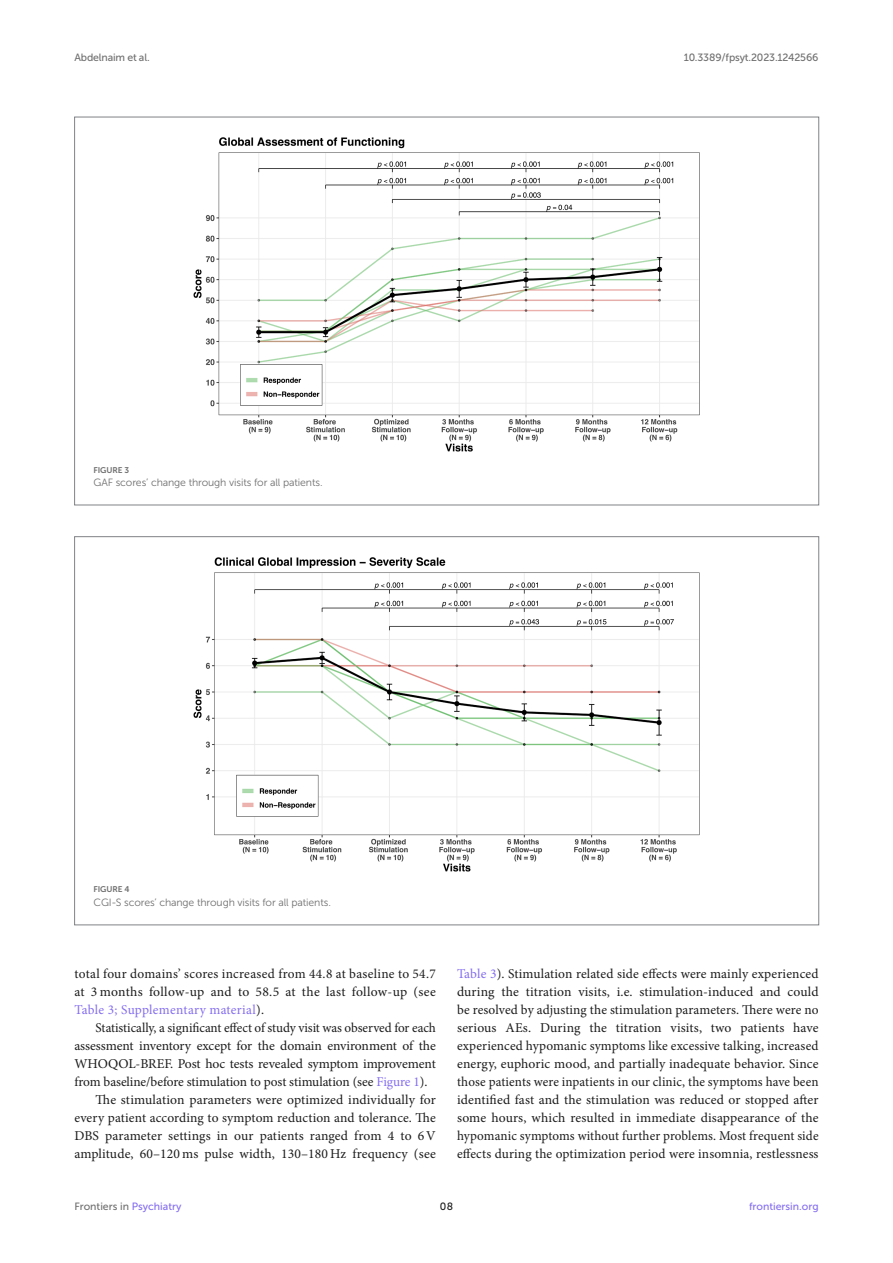
<style>
.page{position:relative;width:893px;height:1263px;background:#fff}
.page>*{position:absolute;margin:0;border:0;box-sizing:border-box;transform-origin:0 0}
.TEXT{font:13.5px/18px "Minion Pro";letter-spacing:.01em;color:#1b1c1b;text-align:justify}
.FIG_LEG{font:10.5px "Museo Sans 300";letter-spacing:-.01em;color:#706f70}
.t1{font:10.5px "Museo Sans 500";letter-spacing:-.015em;color:#706f70}
.t2{font:10.5px "Museo Sans 500";color:#856df0}
.t3{font:10.5px "Museo Sans 500";color:#1b1c1b}
.FIG_HD{font:8.25px "Museo Sans 700";letter-spacing:-.01em;color:#706f70}
.s1{color:#856df0}
</style>
<div class="page">
<img style="left:193px;top:137px;width:507px;height:315px">
<img style="left:193px;top:557px;width:507px;height:315px">
<p class="t1" style="left:74px;top:51px;width:77px">Abdelnaim et al.</p>
<p class="t1" style="left:684px;top:51px;width:136px">10.3389/fpsyt.2023.1242566</p>
<p class="FIG_HD" style="left:94px;top:465px;width:37px">FIGURE 3</p>
<p class="FIG_LEG" style="left:94px;top:477px;width:231px">GAF scores’ change through visits for all patients.</p>
<p class="FIG_HD" style="left:94px;top:885px;width:37px">FIGURE 4</p>
<p class="FIG_LEG" style="left:94px;top:897px;width:239px">CGI-S scores’ change through visits for all patients.</p>
<p class="TEXT" style="left:74px;top:965px;width:363px">total four domains’ scores increased from 44.8 at baseline to 54.7 at 3 months follow-up and to 58.5 at the last follow-up (see <span class="s1">Table 3; Supplementary material</span>).</p>
<p class="TEXT" style="left:74px;top:1019px;width:363px;text-indent:21px">Statistically, a significant effect of study visit was observed for each assessment inventory except for the domain environment of the WHOQOL-BREF. Post hoc tests revealed symptom improvement from baseline/before stimulation to post stimulation (see <span class="s1">Figure 1</span>).</p>
<p class="TEXT" style="left:74px;top:1091px;width:363px;text-indent:21px">The stimulation parameters were optimized individually for every patient according to symptom reduction and tolerance. The DBS parameter settings in our patients ranged from 4 to 6 V amplitude, 60–120 ms pulse width, 130–180Hz frequency (see</p>
<p class="TEXT" style="left:457px;top:965px;width:363px"><span class="s1">Table 3</span>). Stimulation related side effects were mainly experienced during the titration visits, i.e. stimulation-induced and could be resolved by adjusting the stimulation parameters. There were no serious AEs. During the titration visits, two patients have experienced hypomanic symptoms like excessive talking, increased energy, euphoric mood, and partially inadequate behavior. Since those patients were inpatients in our clinic, the symptoms have been identified fast and the stimulation was reduced or stopped after some hours, which resulted in immediate disappearance of the hypomanic symptoms without further problems. Most frequent side effects during the optimization period were insomnia, restlessness</p>
<p class="t1" style="left:74px;top:1200px;width:109px">Frontiers in <span class="s1">Psychiatry</span></p>
<p class="t3" style="left:440px;top:1200px;width:15px">08</p>
<p class="t2" style="left:749px;top:1200px;width:71px">frontiersin.org</p>
</div>
